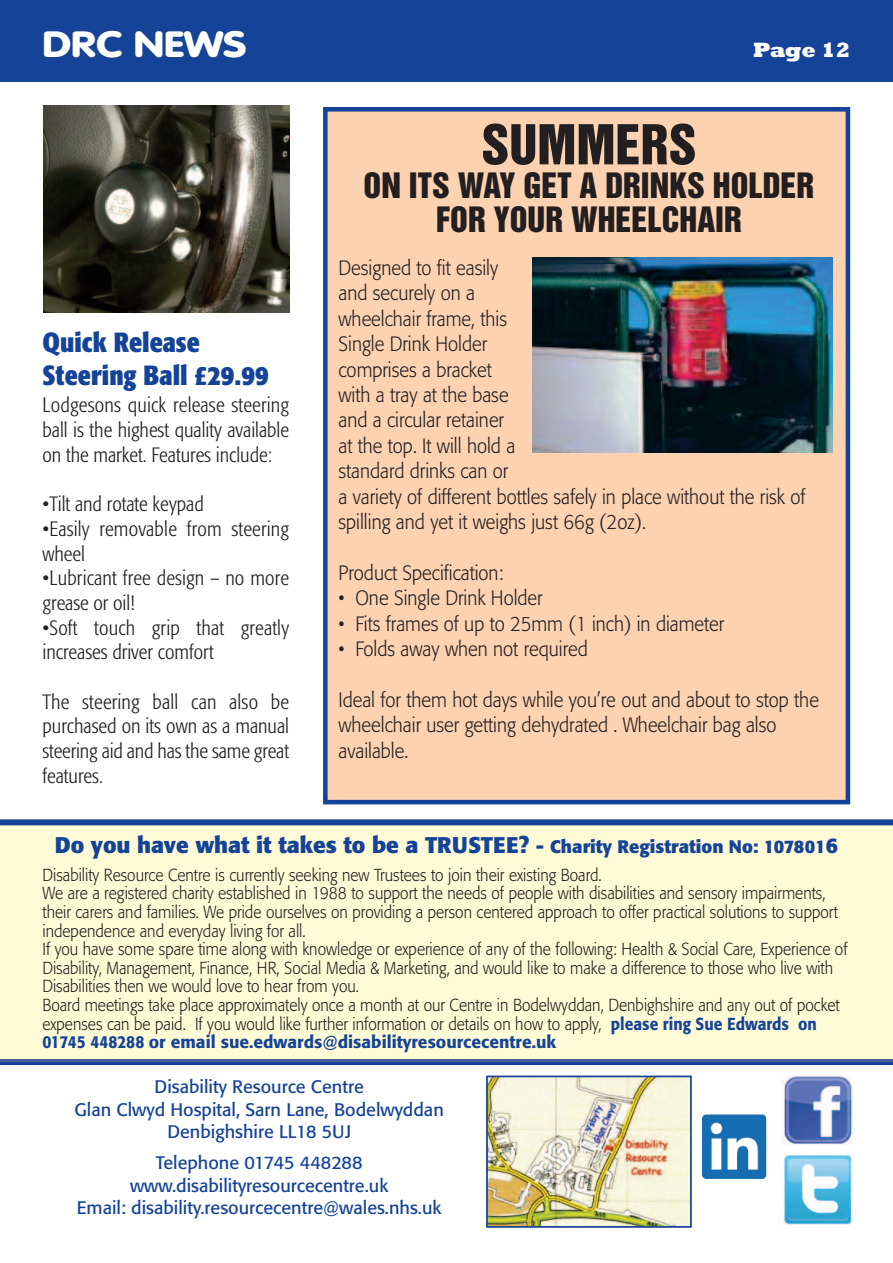
<style>
.page{position:relative;width:893px;height:1263px;background:#fff}
.page>*{position:absolute;margin:0;border:0;box-sizing:border-box;transform-origin:0 0}
.t1{font:50.25px "Helvetica Inserat";color:#231f20}
.t2{font:900 36px "VAG Rounded";color:#fff;scale:1.2 1}
.t3{font:31.95px/33.9px "Helvetica Inserat";color:#231f20;text-align:center}
.t4{font:700 condensed 27.45px/32.8px "Formata";color:#154398}
.t5{font:700 22.5px "Formata";color:#154398}
.t6{font:800 21px "Rockwell";letter-spacing:-.015em;color:#fff}
.t7{font:300 20.55px/25.3px "Formata";color:#231f20;scale:.9 1}
.t8{font:300 condensed 20.55px/24.8px "Formata";color:#231f20}
.t9{font:18px/22.6px "Formata";color:#154398;text-align:center}
.t10{font:300 17.25px/18.6px "Formata";color:#231f20;scale:.9 1}
.s1{font-size:21px}
.s2{font-size:18px}
.s3{font-weight:500;color:#154398}
</style>
<div class="page">
<div style="left:0;top:0;width:893px;height:82px;background:#154398"></div>
<img style="left:782px;top:1075px;width:71px;height:69px">
<img style="left:784px;top:1155px;width:68px;height:70px">
<img style="left:489px;top:1078px;width:200px;height:147px">
<div style="left:486px;top:1075px;width:206px;height:153px;border:2px solid #154398"></div>
<div style="left:0;top:1059px;width:893px;height:6px;background:#154398"></div>
<div style="left:0;top:822px;width:893px;height:237px;background:#fffbd6"></div>
<hr style="left:0;top:1059px;width:893px;height:3px;background:#495d91">
<div style="left:0;top:819px;width:893px;height:6px;background:#154398"></div>
<img style="left:43px;top:106px;width:246px;height:207px">
<div style="left:328px;top:112px;width:518px;height:688px;background:#fcd2b1"></div>
<div style="left:323px;top:107px;width:527px;height:697px;border:5px solid #154398"></div>
<img style="left:533px;top:257px;width:300px;height:195px">
<img style="left:702px;top:1114px;width:64px;height:65px">
<h2 class="t2" style="left:43px;top:30px;width:172px">DRC NEWS</h2>
<p class="t6" style="left:753px;top:38px;width:99px">Page 12</p>
<h3 class="t4" style="left:43px;top:328px;width:228px">Quick Release<br>Steering Ball £29.99</h3>
<p class="t8" style="left:43px;top:394px;width:248px;text-align:justify">Lodgesons quick release steering ball is the highest quality available on the market. Features include:</p>
<p class="t8" style="left:43px;top:493px;width:163px">•Tilt and rotate keypad</p>
<p class="t8" style="left:43px;top:518px;width:248px">•Easily removable from steering wheel</p>
<p class="t8" style="left:43px;top:567px;width:248px">•Lubricant free design – no more grease or oil!</p>
<p class="t8" style="left:43px;top:617px;width:248px">•Soft touch grip that greatly increases driver comfort</p>
<p class="t8" style="left:43px;top:691px;width:248px;text-align:justify">The steering ball can also be purchased on its own as a manual steering aid and has the same great features.</p>
<h1 class="t1" style="left:481px;top:124px;width:217px">SUMMERS</h1>
<h3 class="t3" style="left:364px;top:170px;width:452px">ON ITS WAY GET A DRINKS HOLDER<br>FOR YOUR WHEELCHAIR</h3>
<p class="t7" style="left:338px;top:257px;width:520px">Designed to fit easily<br>and securely on a<br>wheelchair frame, this<br>Single Drink Holder<br>comprises a bracket<br>with a tray at the base<br>and a circular retainer<br>at the top. It will hold a<br>standard drinks can or<br>a variety of different bottles safely in place without the risk of spilling and yet it weighs just 66g (2oz).</p>
<p class="t7" style="left:338px;top:562px;width:185px">Product Specification:</p>
<p class="t7" style="left:338px;top:587px;width:228px">• One Single Drink Holder</p>
<p class="t7" style="left:338px;top:612px;width:430px">• Fits frames of up to 25mm (1 inch) in diameter</p>
<p class="t7" style="left:338px;top:638px;width:278px">• Folds away when not required</p>
<p class="t7" style="left:338px;top:689px;width:535px">Ideal for them hot days while you’re out and about to stop the wheelchair user getting dehydrated . Wheelchair bag also available.</p>
<h3 class="t5" style="left:55px;top:835px;width:785px">Do you have what it takes to be a TRUSTEE? <span class="s1">-</span> <span class="s2">Charity Registration No: 107801</span><span class="s1">6</span></h3>
<p class="t10" style="left:42px;top:867px;width:896px">Disability Resource Centre is currently seeking new Trustees to join their existing Board.<br>We are a registered charity established in 1988 to support the needs of people with disabilities and sensory impairments, their carers and families. We pride ourselves on providing a person centered approach to offer practical solutions to support independence and everyday living for all.<br>If you have some spare time along with knowledge or experience of any of the following: Health &amp; Social Care, Experience of Disability, Management, Finance, HR, Social Media &amp; Marketing, and would like to make a difference to those who live with Disabilities then we would love to hear from you.<br>Board meetings take place approximately once a month at our Centre in Bodelwyddan, Denbighshire and any out of pocket expenses can be paid. If you would like further information or details on how to apply, <span class="s3">please ring Sue Edwards on 01745 448288 or email sue.edwards@disabilityresourcecentre.uk</span></p>
<p class="t9" style="left:75px;top:1077px;width:371px">Disability Resource Centre<br>Glan Clwyd Hospital, Sarn Lane, Bodelwyddan<br>Denbighshire LL18 5UJ</p>
<p class="t9" style="left:77px;top:1153px;width:366px">Telephone 01745 448288 www.disabilityresourcecentre.uk<br>Email: disability.resourcecentre@wales.nhs.uk</p>
</div>
